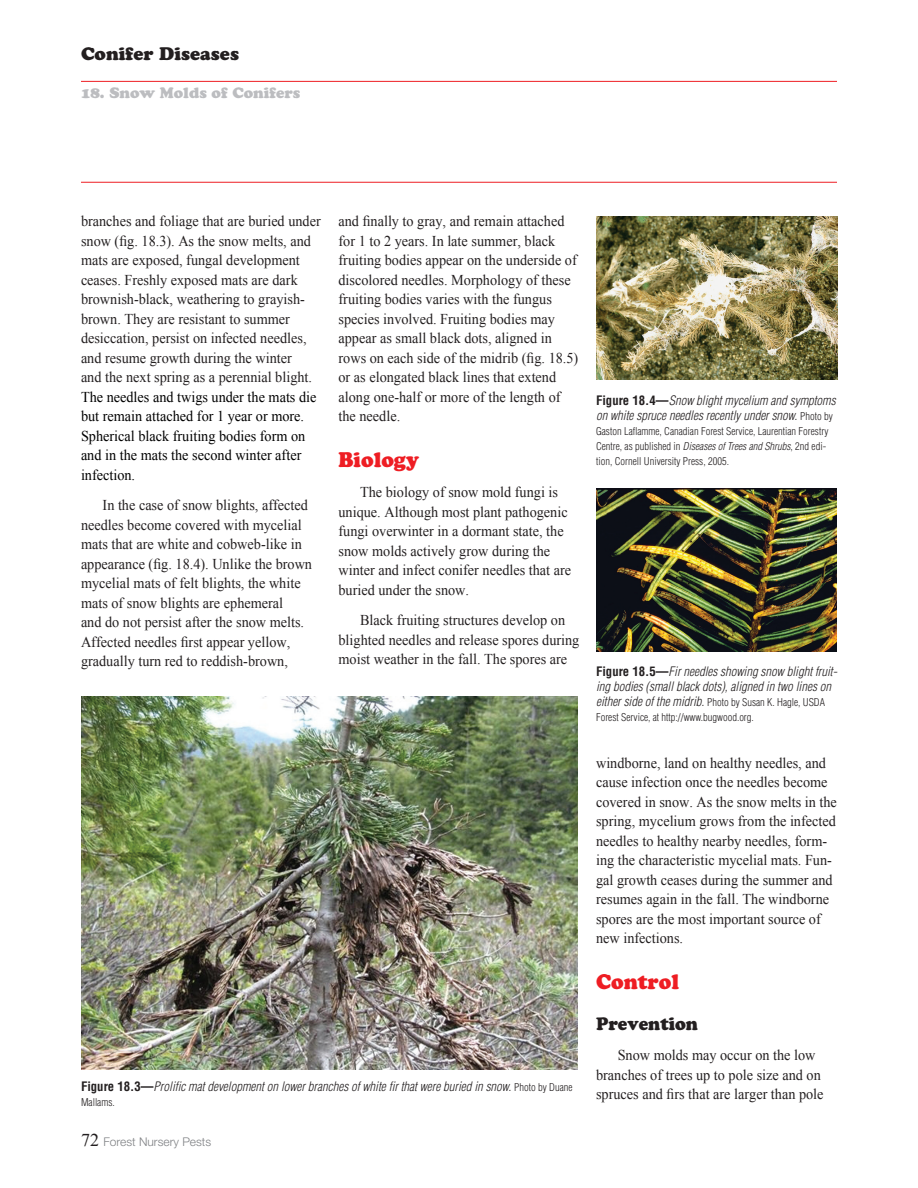
<style>
.page{position:relative;width:918px;height:1188px;background:#fff}
.page>*{position:absolute;margin:0;border:0;box-sizing:border-box;transform-origin:0 0}
.t1{font:21px "Cooper Black Std";color:#ee1d23;scale:.95 1}
.t2{font:18px "Cooper Black Std";color:#231f20}
.t3{font:18px "Cooper Black Std";color:#231f20;scale:.95 1}
.t4{font:15px/19.5px "Times New Roman";color:#231f20;scale:.95 1}
.t5{font:15px/19.5px "Times New Roman";color:#000;scale:.95 1}
.t6{font:15px "Cooper Black Std";color:#bcbdc0}
.t7{font:italic 300 condensed 12.75px/15px "Helvetica";color:#231f20}
.t8{font:300 12px "Helvetica Neue";color:#808285}
.t9{font:300 condensed 10.5px/15px "Helvetica";color:#231f20}
.s1{font-weight:700;font-style:normal}
.s2{font-style:normal;font-size:10.5px}
.s3{font-family:"Times New Roman";font-weight:400;font-size:18px;color:#231f20}
.s4{font-style:italic}
.s5{font-style:italic;font-size:12.75px}
</style>
<div class="page">
<hr style="left:81px;top:81px;width:756px;height:1px;background:#ee1d23">
<hr style="left:81px;top:182px;width:756px;height:1px;background:#ee1d23">
<img style="left:81px;top:697px;width:497px;height:372px">
<img style="left:596px;top:216px;width:241px;height:163px">
<img style="left:596px;top:489px;width:241px;height:163px">
<p class="t2" style="left:81px;top:43px;width:160px">Conifer Diseases</p>
<p class="t6" style="left:81px;top:84px;width:221px">18. Snow Molds of Conifers</p>
<p class="t4" style="left:81px;top:211px;width:254px">branches and foliage that are buried under snow (fig. 18.3). As the snow melts, and mats are exposed, fungal development ceases. Freshly exposed mats are dark brownish-black, weathering to grayish&shy;brown. They are resistant to summer desiccation, persist on infected needles, and resume growth during the winter<br>and the next spring as a perennial blight.</p>
<p class="t5" style="left:81px;top:387px;width:249px">The needles and twigs under the mats die but remain attached for 1 year or more.<br>Spherical black fruiting bodies form on and in the mats the second winter after infection.</p>
<p class="t4" style="left:81px;top:495px;width:245px;text-indent:22px">In the case of snow blights, affected needles become covered with mycelial mats that are white and cobweb-like in appearance (fig. 18.4). Unlike the brown mycelial mats of felt blights, the white mats of snow blights are ephemeral<br>and do not persist after the snow melts.<br>Affected needles first appear yellow, gradually turn red to reddish-brown,</p>
<p class="t4" style="left:339px;top:211px;width:254px">and finally to gray, and remain attached for 1 to 2 years. In late summer, black fruiting bodies appear on the underside of discolored needles. Morphology of these fruiting bodies varies with the fungus species involved. Fruiting bodies may appear as small black dots, aligned in rows on each side of the midrib (fig. 18.5) or as elongated black lines that extend along one-half or more of the length of the needle.</p>
<h1 class="t1" style="left:339px;top:447px;width:86px">Biology</h1>
<p class="t4" style="left:339px;top:482px;width:246px;text-indent:22px">The biology of snow mold fungi is unique. Although most plant pathogenic fungi overwinter in a dormant state, the snow molds actively grow during the winter and infect conifer needles that are buried under the snow.</p>
<p class="t4" style="left:339px;top:610px;width:255px;text-indent:22px">Black fruiting structures develop on blighted needles and release spores during moist weather in the fall. The spores are</p>
<p class="t7" style="left:81px;top:1079px;width:493px"><span class="s1">Figure 18.3—</span>Prolific mat development on lower branches of white fir that were buried in snow. <span class="s2">Photo by Duane</span></p>
<p class="t9" style="left:81px;top:1095px;width:35px">Mallams.</p>
<p class="t8" style="left:81px;top:1135px;width:132px"><span class="s3">72</span> Forest Nursery Pests</p>
<p class="t7" style="left:596px;top:393px;width:241px"><span class="s1">Figure 18.4—</span>Snow blight mycelium and symptoms on white spruce needles recently under snow. <span class="s2">Photo by</span></p>
<p class="t9" style="left:596px;top:424px;width:234px">Gaston Laflamme, Canadian Forest Service, Laurentian Forestry<br>Centre, as published in <span class="s4">Diseases of Trees and Shrubs</span>, 2nd edi&shy;tion, Cornell University Press, 2005.</p>
<p class="t7" style="left:596px;top:664px;width:243px"><span class="s1">Figure 18.5—</span>Fir needles showing snow blight fruit&shy;ing bodies (small black dots), aligned in two lines on</p>
<p class="t9" style="left:596px;top:695px;width:230px"><span class="s5">either side of the midrib.</span> Photo by Susan K. Hagle, USDA<br>Forest Service, at http://www.bugwood.org.</p>
<p class="t4" style="left:596px;top:753px;width:255px">windborne, land on healthy needles, and cause infection once the needles become covered in snow. As the snow melts in the spring, mycelium grows from the infected needles to healthy nearby needles, form&shy;ing the characteristic mycelial mats. Fun&shy;gal growth ceases during the summer and resumes again in the fall. The windborne spores are the most important source of new infections.</p>
<h1 class="t1" style="left:596px;top:969px;width:89px">Control</h1>
<p class="t3" style="left:596px;top:1013px;width:109px">Prevention</p>
<p class="t4" style="left:596px;top:1045px;width:241px;text-indent:22px">Snow molds may occur on the low branches of trees up to pole size and on spruces and firs that are larger than pole</p>
</div>
